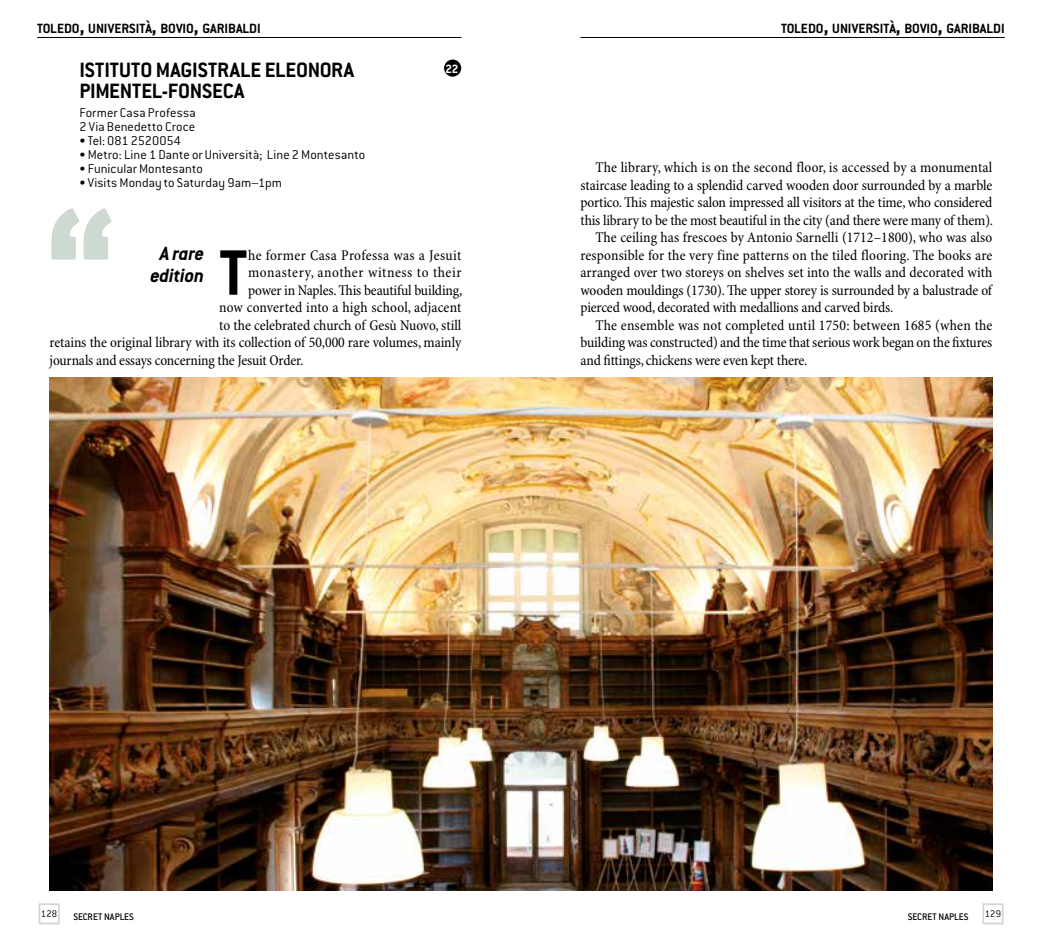
<style>
.page{position:relative;width:1042px;height:943px;background:#fff}
.page>*{position:absolute;margin:0;border:0;box-sizing:border-box;transform-origin:0 0}
.t1{font:700 205.62px "Conduit ITC";color:#cdd9d1}
.t2{font:700 70.35px "Conduit ITC";color:#000}
.t3{font:700 22.75px/21px "Conduit ITC";letter-spacing:-.005em;color:#000}
.t4{font:italic 700 21px/22.8px "Conduit ITC";letter-spacing:-.015em;color:#000;text-align:center}
.t5{font:condensed 14.88px/17.5px "Minion Pro";letter-spacing:-.005em;color:#000;text-align:right}
.t6{font:condensed 14.88px "Minion Pro";letter-spacing:.015em;color:#000}
.t7{font:700 14.7px "Conduit ITC";color:#000}
.t8{font:300 14px/14px "Conduit ITC";letter-spacing:.005em;color:#000}
.t9{font:700 13.12px "Conduit ITC";color:#fff}
.t10{font:500 10.5px "Conduit ITC";color:#000}
.t11{font:300 10.5px "Conduit ITC";letter-spacing:.015em;color:#000}
.s1{font-size:21px}
</style>
<div class="page">
<div style="left:39px;top:903px;width:21px;height:21px;background:#fff;border:2px solid #cdd9d1"></div>
<div style="left:982px;top:903px;width:21px;height:21px;background:#fff;border:2px solid #cdd9d1"></div>
<hr style="left:580px;top:37px;width:425px;height:1px;background:#000">
<img style="left:50px;top:377px;width:942px;height:513px">
<div style="left:444px;top:60px;width:17px;height:17px;background:#000;border-radius:50%"></div>
<hr style="left:37px;top:37px;width:424px;height:1px;background:#000">
<p class="t7" style="left:37px;top:20px;width:225px">TOLEDO<span class="s1">,</span> UNIVERSITÀ<span class="s1">,</span> BOVIO<span class="s1">,</span> GARIBALDI</p>
<p class="t3" style="left:79px;top:59px;width:276px">ISTITUTO MAGISTRALE ELEONORA<br>PIMENTEL-FONSECA</p>
<p class="t8" style="left:79px;top:106px;width:118px">Former Casa Professa<br>2 Via Benedetto Croce</p>
<p class="t8" style="left:79px;top:134px;width:103px">• Tel: 081 2520054</p>
<p class="t8" style="left:79px;top:148px;width:287px">• Metro: Line 1 Dante or Università; Line 2 Montesanto</p>
<p class="t8" style="left:79px;top:162px;width:125px">• Funicular Montesanto</p>
<p class="t8" style="left:79px;top:176px;width:204px">• Visits Monday to Saturday 9am–1pm</p>
<p class="t9" style="left:445px;top:61px;width:14px">22</p>
<p class="t1" style="left:44px;top:163px;width:73px">“</p>
<p class="t4" style="left:150px;top:241px;width:55px">A rare edition</p>
<p class="t5" style="left:50px;top:247px;width:414px">he former Casa Professa was a Jesuit<br>monastery, another witness to their<br>power in Naples. This beautiful building,<br>now converted into a high school, adjacent<br>to the celebrated church of Gesù Nuovo, still<br>retains the original library with its collection of 50,000 rare volumes, mainly</p>
<p class="t2" style="left:219px;top:232px;width:30px">T</p>
<p class="t5" style="left:50px;top:352px;width:255px">journals and essays concerning the Jesuit Order.</p>
<p class="t7" style="left:781px;top:20px;width:225px">TOLEDO<span class="s1">,</span> UNIVERSITÀ<span class="s1">,</span> BOVIO<span class="s1">,</span> GARIBALDI</p>
<p class="t5" style="left:595px;top:159px;width:398px">The library, which is on the second floor, is accessed by a monumental</p>
<p class="t5" style="left:580px;top:177px;width:413px">staircase leading to a splendid carved wooden door surrounded by a marble</p>
<p class="t5" style="left:580px;top:194px;width:413px">portico. This majestic salon impressed all visitors at the time, who considered</p>
<p class="t5" style="left:580px;top:212px;width:414px">this library to be the most beautiful in the city (and there were many of them).</p>
<p class="t5" style="left:595px;top:229px;width:398px">The ceiling has frescoes by Antonio Sarnelli (1712–1800), who was also</p>
<p class="t5" style="left:580px;top:247px;width:413px">responsible for the very fine patterns on the tiled flooring. The books are</p>
<p class="t5" style="left:580px;top:264px;width:413px">arranged over two storeys on shelves set into the walls and decorated with</p>
<p class="t5" style="left:580px;top:282px;width:413px">wooden mouldings (1730). The upper storey is surrounded by a balustrade of</p>
<p class="t5" style="left:580px;top:299px;width:314px">pierced wood, decorated with medallions and carved birds.</p>
<p class="t6" style="left:595px;top:316px;width:398px">The ensemble was not completed until 1750: between 1685 (when the</p>
<p class="t5" style="left:580px;top:334px;width:413px">building was constructed) and the time that serious work began on the fixtures</p>
<p class="t5" style="left:580px;top:352px;width:228px">and fittings, chickens were even kept there.</p>
<p class="t11" style="left:41px;top:907px;width:18px">128</p>
<p class="t10" style="left:908px;top:910px;width:62px">SECRET NAPLES</p>
<p class="t11" style="left:985px;top:907px;width:18px">129</p>
<p class="t10" style="left:73px;top:910px;width:62px">SECRET NAPLES</p>
</div>
